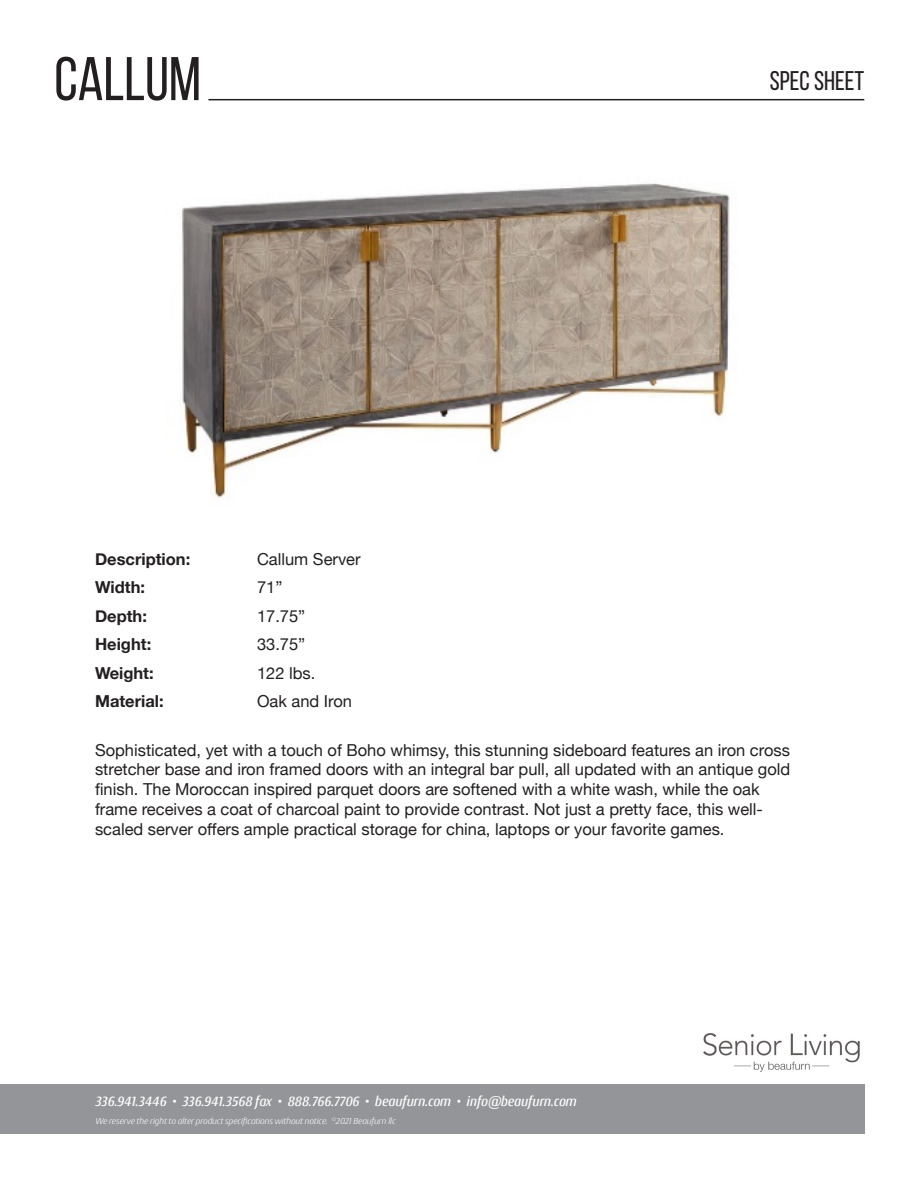
<style>
.page{position:relative;width:918px;height:1188px;background:#fff}
.page>*{position:absolute;margin:0;border:0;box-sizing:border-box;transform-origin:0 0}
.t1{font:61.5px "Bebas Neue";color:#231f20}
.t2{font:27px "Bebas Neue";color:#231f20}
.t3{font:16.5px/19.8px "Helvetica Neue";color:#231f20}
.t4{font:700 16.5px "Helvetica Neue";color:#231f20}
.t5{font:italic 500 14.25px "Conto Narrow";color:#fff}
.t6{font:italic 300 9px "Conto";letter-spacing:-.01em;color:#fff}
</style>
<div class="page">
<div style="left:0;top:1084px;width:864px;height:50px;background:#939598"></div>
<img style="left:703px;top:1033px;width:157px;height:39px">
<hr style="left:208px;top:99px;width:656px;height:1px;background:#231f20">
<img style="left:182px;top:183px;width:548px;height:315px">
<p class="t1" style="left:54px;top:46px;width:148px">CALLUM</p>
<p class="t2" style="left:770px;top:66px;width:96px">SPEC SHEET</p>
<p class="t4" style="left:95px;top:546px;width:97px">Description:</p>
<p class="t3" style="left:257px;top:550px;width:105px">Callum Server</p>
<p class="t4" style="left:95px;top:574px;width:52px">Width:</p>
<p class="t3" style="left:257px;top:578px;width:27px">71”</p>
<p class="t4" style="left:95px;top:603px;width:53px">Depth:</p>
<p class="t3" style="left:257px;top:607px;width:50px">17.75”</p>
<p class="t4" style="left:95px;top:631px;width:58px">Height:</p>
<p class="t3" style="left:257px;top:635px;width:50px">33.75”</p>
<p class="t4" style="left:95px;top:660px;width:60px">Weight:</p>
<p class="t3" style="left:257px;top:664px;width:60px">122 lbs.</p>
<p class="t4" style="left:95px;top:688px;width:70px">Material:</p>
<p class="t3" style="left:257px;top:692px;width:97px">Oak and Iron</p>
<p class="t3" style="left:95px;top:741px;width:697px">Sophisticated, yet with a touch of Boho whimsy, this stunning sideboard features an iron cross stretcher base and iron framed doors with an integral bar pull, all updated with an antique gold finish. The Moroccan inspired parquet doors are softened with a white wash, while the oak frame receives a coat of charcoal paint to provide contrast. Not just a pretty face, this well&shy;scaled server offers ample practical storage for china, laptops or your favorite games.</p>
<p class="t5" style="left:95px;top:1092px;width:483px">336.941.3446 • 336.941.3568 fax • 888.766.7706 • beaufurn.com • info@beaufurn.com</p>
<p class="t6" style="left:95px;top:1115px;width:302px">We reserve the right to alter product specifications without notice. <sup>©</sup>2021 Beaufurn llc</p>
</div>
